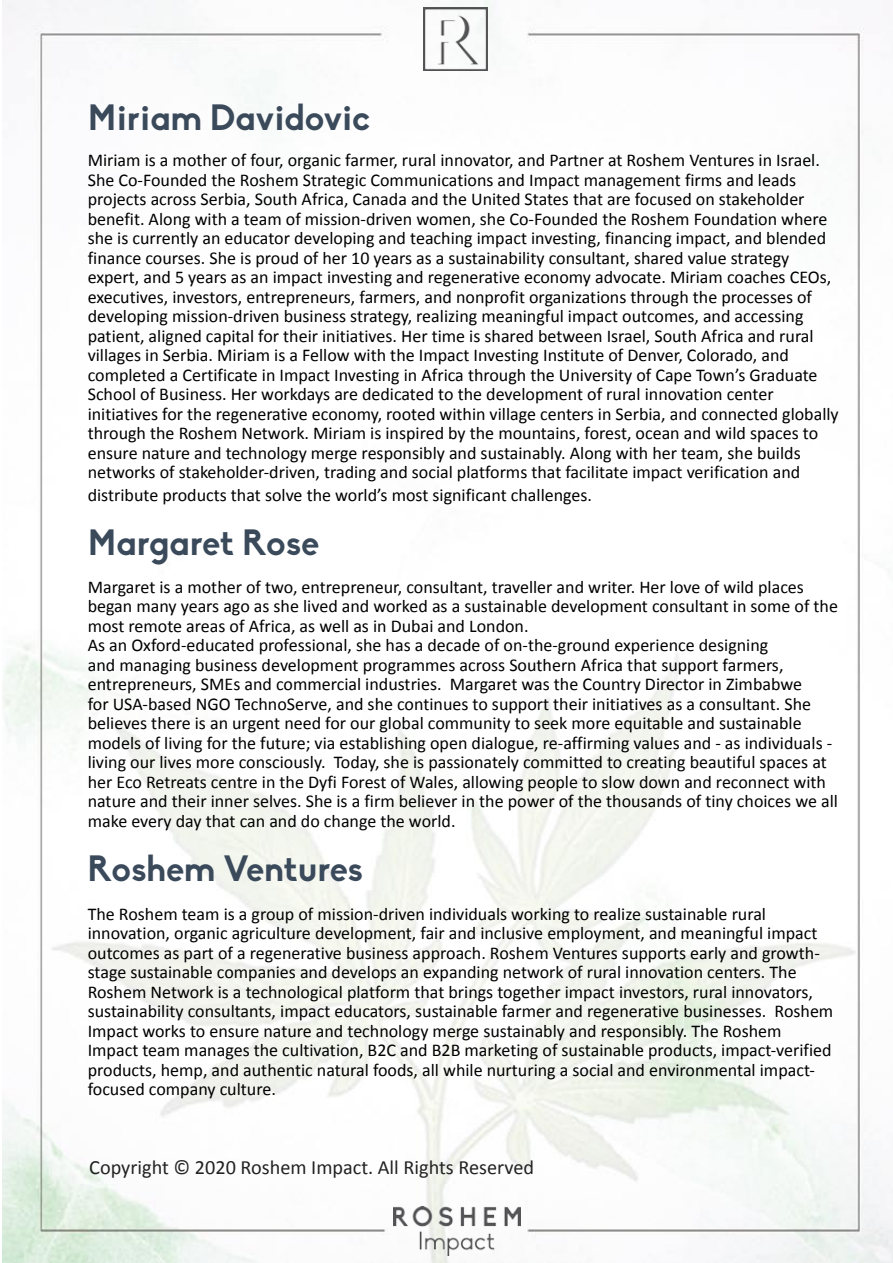
<style>
.page{position:relative;width:893px;height:1263px;background:#fff}
.page>*{position:absolute;margin:0;border:0;box-sizing:border-box;transform-origin:0 0}
.t1{font:700 36px "Biko";color:#3a4a5b}
.t2{font:20.25px "Calibri";color:#222}
.t3{font:18px/19.5px "Calibri";color:#000}
</style>
<div class="page">
<img style="left:2px;top:0;width:891px;height:1263px">
<img style="left:424px;top:7px;width:64px;height:63px">
<img style="left:393px;top:1207px;width:128px;height:48px">
<h1 class="t1" style="left:88px;top:96px;width:284px">Miriam Davidovic</h1>
<p class="t3" style="left:88px;top:151px;width:752px">Miriam is a mother of four, organic farmer, rural innovator, and Partner at Roshem Ventures in Israel.<br>She Co-Founded the Roshem Strategic Communications and Impact management firms and leads projects across Serbia, South Africa, Canada and the United States that are focused on stakeholder benefit. Along with a team of mission-driven women, she Co-Founded the Roshem Foundation where she is currently an educator developing and teaching impact investing, financing impact, and blended finance courses. She is proud of her 10 years as a sustainability consultant, shared value strategy expert, and 5 years as an impact investing and regenerative economy advocate. Miriam coaches CEOs, executives, investors, entrepreneurs, farmers, and nonprofit organizations through the processes of developing mission-driven business strategy, realizing meaningful impact outcomes, and accessing patient, aligned capital for their initiatives. Her time is shared between Israel, South Africa and rural villages in Serbia. Miriam is a Fellow with the Impact Investing Institute of Denver, Colorado, and completed a Certificate in Impact Investing in Africa through the University of Cape Town s’ Graduate School of Business. Her workdays are dedicated to the development of rural innovation center initiatives for the regenerative economy, rooted within village centers in Serbia, and connected globally through the Roshem Network. Miriam is inspired by the mountains, forest, ocean and wild spaces to ensure nature and technology merge responsibly and sustainably. Along with her team, she builds networks of stakeholder-driven, trading and social platforms that facilitate impact verification and</p>
<p class="t3" style="left:88px;top:485px;width:506px">distribute products that solve the world s’ most significant challenges.</p>
<h1 class="t1" style="left:88px;top:521px;width:233px">Margaret Rose</h1>
<p class="t3" style="left:88px;top:577px;width:718px">Margaret is a mother of two, entrepreneur, consultant, traveller and writer. Her love of wild places</p>
<p class="t3" style="left:88px;top:596px;width:752px">began many years ago as she lived and worked as a sustainable development consultant in some of the</p>
<p class="t3" style="left:88px;top:616px;width:442px">most remote areas of Africa, as well as in Dubai and London.</p>
<p class="t3" style="left:88px;top:635px;width:682px">As an Oxford-educated professional, she has a decade of on-the-ground experience designing</p>
<p class="t3" style="left:88px;top:655px;width:697px">and managing business development programmes across Southern Africa that support farmers,</p>
<p class="t3" style="left:450px;top:674px;width:354px">Margaret was the Country Director in Zimbabwe</p>
<p class="t3" style="left:88px;top:674px;width:355px">entrepreneurs, SMEs and commercial industries.</p>
<p class="t3" style="left:88px;top:694px;width:725px">for USA-based NGO TechnoServe, and she continues to support their initiatives as a consultant. She</p>
<p class="t3" style="left:88px;top:713px;width:715px">believes there is an urgent need for our global community to seek more equitable and sustainable</p>
<p class="t3" style="left:88px;top:733px;width:746px">models of living for the future; via establishing open dialogue re, -affirming values and - as individuals -</p>
<p class="t3" style="left:334px;top:752px;width:495px">Today, she is passionately committed to creating beautiful spaces at</p>
<p class="t3" style="left:88px;top:752px;width:752px">living our lives more consciously.<br>her Eco Retreats centre in the Dyfi Forest of Wales, allowing people to slow down and reconnect with nature and their inner selves. She is a firm believer in the power of the thousands of tiny choices we all make every day that can and do change the world.</p>
<h1 class="t1" style="left:88px;top:846px;width:277px">Roshem Ventures</h1>
<p class="t3" style="left:88px;top:904px;width:731px">The Roshem team is a group of mission-driven individuals working to realize sustainable rural innovation, organic agriculture development, fair and inclusive employment, and meaningful impact</p>
<p class="t3" style="left:88px;top:962px;width:710px">stage sustainable companies and develops an expanding network of rural innovation centers. The</p>
<p class="t3" style="left:88px;top:933px;width:734px;line-height:39px">outcomes as part of a regenerative business approach. Roshem Ventures supports early and growth-<br>Roshem Network is a technological platform that brings together impact investors, rural innovators,</p>
<p class="t3" style="left:775px;top:1001px;width:60px">Roshem</p>
<p class="t3" style="left:88px;top:1001px;width:745px">sustainability consultants, impact educators, sustainable farmer and regenerative businesses.<br>Impact works to ensure nature and technology merge sustainably and responsibly. The Roshem<br>Impact team manages the cultivation C2B, and B2B marketing of sustainable products, impact-verified</p>
<p class="t3" style="left:88px;top:1079px;width:190px">focused company culture.</p>
<p class="t3" style="left:88px;top:1060px;width:729px">products, hemp, and authentic natural foods, all while nurturing a social and environmental impact-</p>
<p class="t2" style="left:89px;top:1155px;width:446px">Copyright © 2020 Roshem Impact. All Rights Reserved</p>
</div>
